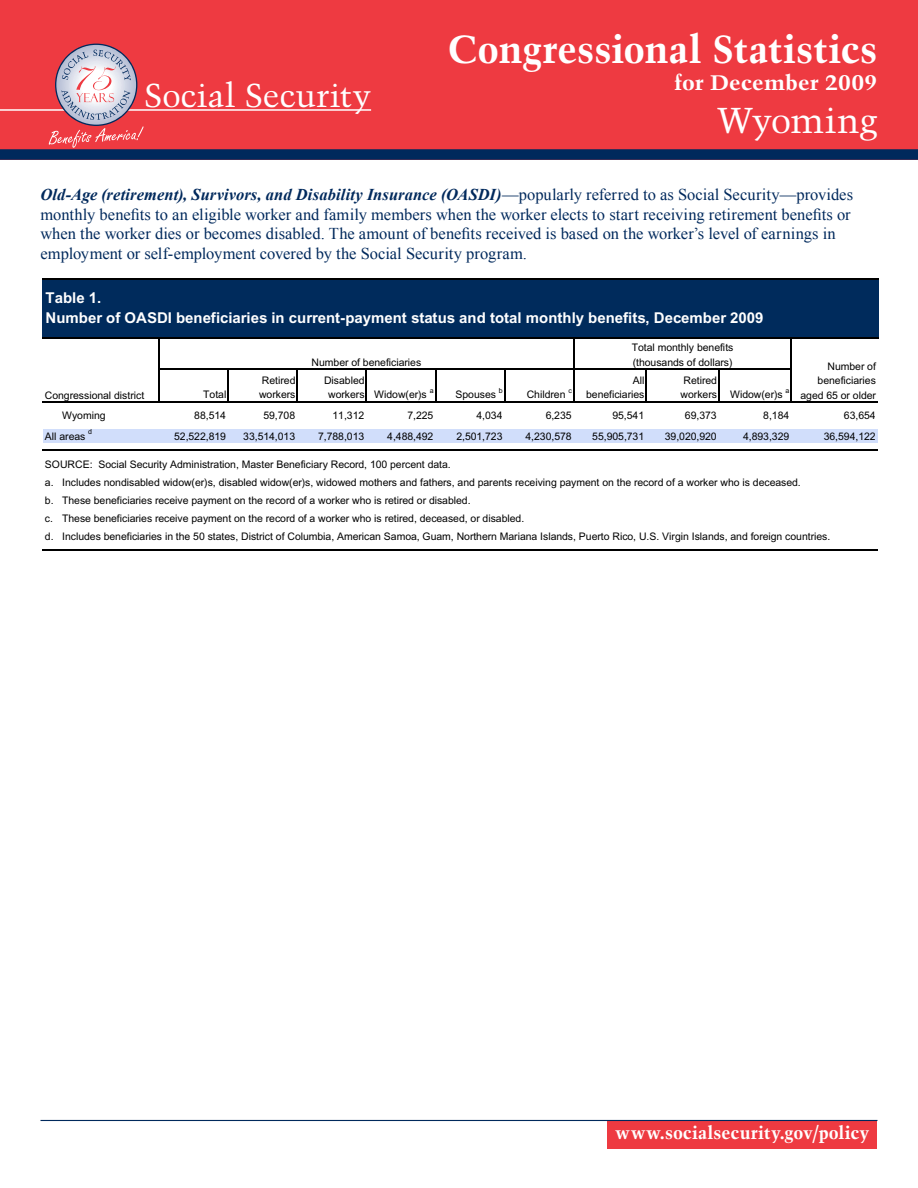
<style>
.page{position:relative;width:918px;height:1188px;background:#fff}
.page>*{position:absolute;margin:0;border:0;box-sizing:border-box;transform-origin:0 0}
.Front_Page_Title{font:700 39px "Trump Mediaeval";color:#fff}
.State_Name{font:36px "Trump Mediaeval";letter-spacing:-.01em;color:#fff}
.Front_Page_SS_Name_w{font:33px "Trump Mediaeval";letter-spacing:-.005em;color:#fff}
.Front_Page_Date{font:700 21px "Trump Mediaeval";color:#fff;scale:1.1 1}
.Front_Page_URL{font:700 18px "Trump Mediaeval";letter-spacing:.005em;color:#fff}
.ParaFirst{font:16.5px/19.5px "Times New Roman";color:#00295c}
.t1{font:700 15px/19.5px "Arial";color:#fff}
.t2{font:10.5px/18.1px "Arial";letter-spacing:-.005em;color:#000}
.t3{font:7.05px "Arial";color:#000}
.s1{font-weight:700;font-style:italic}
</style>
<div class="page">
<div style="left:0;top:0;width:918px;height:160px;background:#ee3a41"></div>
<div style="left:0;top:149px;width:918px;height:11px;background:#00295c"></div>
<hr style="left:0;top:109px;width:371px;height:2px;background:#fff">
<div style="left:608px;top:1121px;width:270px;height:28px;background:#ee3a41"></div>
<hr style="left:40px;top:1120px;width:838px;height:1px;background:#00295c">
<svg style="left:49px;top:44px;width:95px;height:104px"></svg>
<div style="left:43px;top:280px;width:835px;height:58px;background:#002b5c"></div>
<div style="left:43px;top:429px;width:835px;height:14px;background:#d1defb"></div>
<hr style="left:42px;top:280px;width:1px;height:57px;background:#002b5c">
<hr style="left:158px;top:339px;width:2px;height:63px;background:#000">
<hr style="left:573px;top:339px;width:1px;height:63px;background:#000">
<hr style="left:791px;top:339px;width:1px;height:63px;background:#000">
<hr style="left:227px;top:370px;width:2px;height:32px;background:#000">
<hr style="left:297px;top:370px;width:1px;height:32px;background:#000">
<hr style="left:366px;top:370px;width:1px;height:32px;background:#000">
<hr style="left:435px;top:370px;width:1px;height:32px;background:#000">
<hr style="left:504px;top:370px;width:1px;height:32px;background:#000">
<hr style="left:646px;top:370px;width:1px;height:32px;background:#000">
<hr style="left:718px;top:370px;width:2px;height:32px;background:#000">
<hr style="left:42px;top:278px;width:836px;height:2px;background:#000">
<hr style="left:42px;top:337px;width:836px;height:2px;background:#000">
<hr style="left:160px;top:368px;width:632px;height:2px;background:#000">
<hr style="left:43px;top:401px;width:835px;height:1px;background:#000">
<hr style="left:43px;top:449px;width:835px;height:1px;background:#000">
<hr style="left:43px;top:549px;width:835px;height:1px;background:#000">
<p class="Front_Page_SS_Name_w" style="left:144px;top:75px;width:228px">Social Security</p>
<p class="Front_Page_Title" style="left:447px;top:24px;width:432px">Congressional Statistics</p>
<p class="Front_Page_Date" style="left:675px;top:69px;width:186px">for December 2009</p>
<p class="State_Name" style="left:717px;top:98px;width:162px">Wyoming</p>
<p class="ParaFirst" style="left:40px;top:185px;width:814px"><span class="s1">Old-Age (retirement), Survivors, and Disability Insurance (OASDI)</span>—popularly referred to as Social Security—provides monthly benefits to an eligible worker and family members when the worker elects to start receiving retirement benefits or when the worker dies or becomes disabled. The amount of benefits received is based on the worker’s level of earnings in employment or self-employment covered by the Social Security program.</p>
<p class="t1" style="left:46px;top:289px;width:719px">Table 1.<br>Number of OASDI beneficiaries in current-payment status and total monthly benefits, December 2009</p>
<p class="t2" style="left:632px;top:339px;width:103px">Total monthly benefits</p>
<p class="t2" style="left:312px;top:353px;width:111px">Number of beneficiaries</p>
<p class="t2" style="left:633px;top:353px;width:101px">(thousands of dollars)</p>
<p class="t2" style="left:801px;top:359px;width:77px;line-height:14.2px;text-align:right">Number of beneficiaries aged 65 or older</p>
<p class="t2" style="left:259px;top:373px;width:38px;line-height:14.2px">Retired workers</p>
<p class="t2" style="left:328px;top:373px;width:100px;line-height:14.2px;text-indent:-4px">Disabled<br>workers Widow(er)s</p>
<p class="t2" style="left:586px;top:373px;width:60px;line-height:14.2px;text-align:right">All beneficiaries</p>
<p class="t2" style="left:681px;top:373px;width:38px;line-height:14.2px">Retired workers</p>
<p class="t3" style="left:499px;top:387px;width:5px">b</p>
<p class="t3" style="left:430px;top:387px;width:5px">a</p>
<p class="t2" style="left:455px;top:386px;width:42px">Spouses</p>
<p class="t2" style="left:527px;top:386px;width:40px">Children</p>
<p class="t3" style="left:568px;top:387px;width:5px">c</p>
<p class="t2" style="left:730px;top:386px;width:54px">Widow(er)s</p>
<p class="t3" style="left:786px;top:387px;width:5px">a</p>
<p class="t2" style="left:203px;top:386px;width:25px">Total</p>
<p class="t2" style="left:45px;top:386px;width:101px">Congressional district</p>
<p class="t2" style="left:45px;top:427px;width:42px">All areas</p>
<p class="t2" style="left:62px;top:406px;width:45px">Wyoming</p>
<p class="t2" style="left:194px;top:406px;width:33px">88,514</p>
<p class="t2" style="left:263px;top:406px;width:33px">59,708</p>
<p class="t2" style="left:333px;top:406px;width:33px">11,312</p>
<p class="t2" style="left:407px;top:406px;width:27px">7,225</p>
<p class="t2" style="left:477px;top:406px;width:27px">4,034</p>
<p class="t2" style="left:546px;top:406px;width:27px">6,235</p>
<p class="t2" style="left:612px;top:406px;width:33px">95,541</p>
<p class="t2" style="left:685px;top:406px;width:33px">69,373</p>
<p class="t2" style="left:763px;top:406px;width:27px">8,184</p>
<p class="t2" style="left:844px;top:406px;width:33px">63,654</p>
<p class="t2" style="left:174px;top:427px;width:53px">52,522,819</p>
<p class="t2" style="left:243px;top:427px;width:53px">33,514,013</p>
<p class="t2" style="left:318px;top:427px;width:48px">7,788,013</p>
<p class="t2" style="left:387px;top:427px;width:48px">4,488,492</p>
<p class="t2" style="left:456px;top:427px;width:48px">2,501,723</p>
<p class="t2" style="left:526px;top:427px;width:48px">4,230,578</p>
<p class="t2" style="left:592px;top:427px;width:53px">55,905,731</p>
<p class="t2" style="left:665px;top:427px;width:53px">39,020,920</p>
<p class="t2" style="left:743px;top:427px;width:48px">4,893,329</p>
<p class="t2" style="left:824px;top:427px;width:53px">36,594,122</p>
<p class="t3" style="left:88px;top:428px;width:5px">d</p>
<p class="t2" style="left:62px;top:455px;width:770px;text-indent:-17px">SOURCE: Social Security Administration, Master Beneficiary Record, 100 percent data.<br>Includes nondisabled widow(er)s, disabled widow(er)s, widowed mothers and fathers, and parents receiving payment on the record of a worker who is deceased.<br>These beneficiaries receive payment on the record of a worker who is retired or disabled.<br>These beneficiaries receive payment on the record of a worker who is retired, deceased, or disabled.<br>Includes beneficiaries in the 50 states, District of Columbia, American Samoa, Guam, Northern Mariana Islands, Puerto Rico, U.S. Virgin Islands, and foreign countries.</p>
<p class="t2" style="left:45px;top:473px;width:10px;text-align:justify">a. b. c. d.</p>
<p class="Front_Page_URL" style="left:615px;top:1121px;width:256px">www.socialsecurity.gov/policy</p>
</div>
